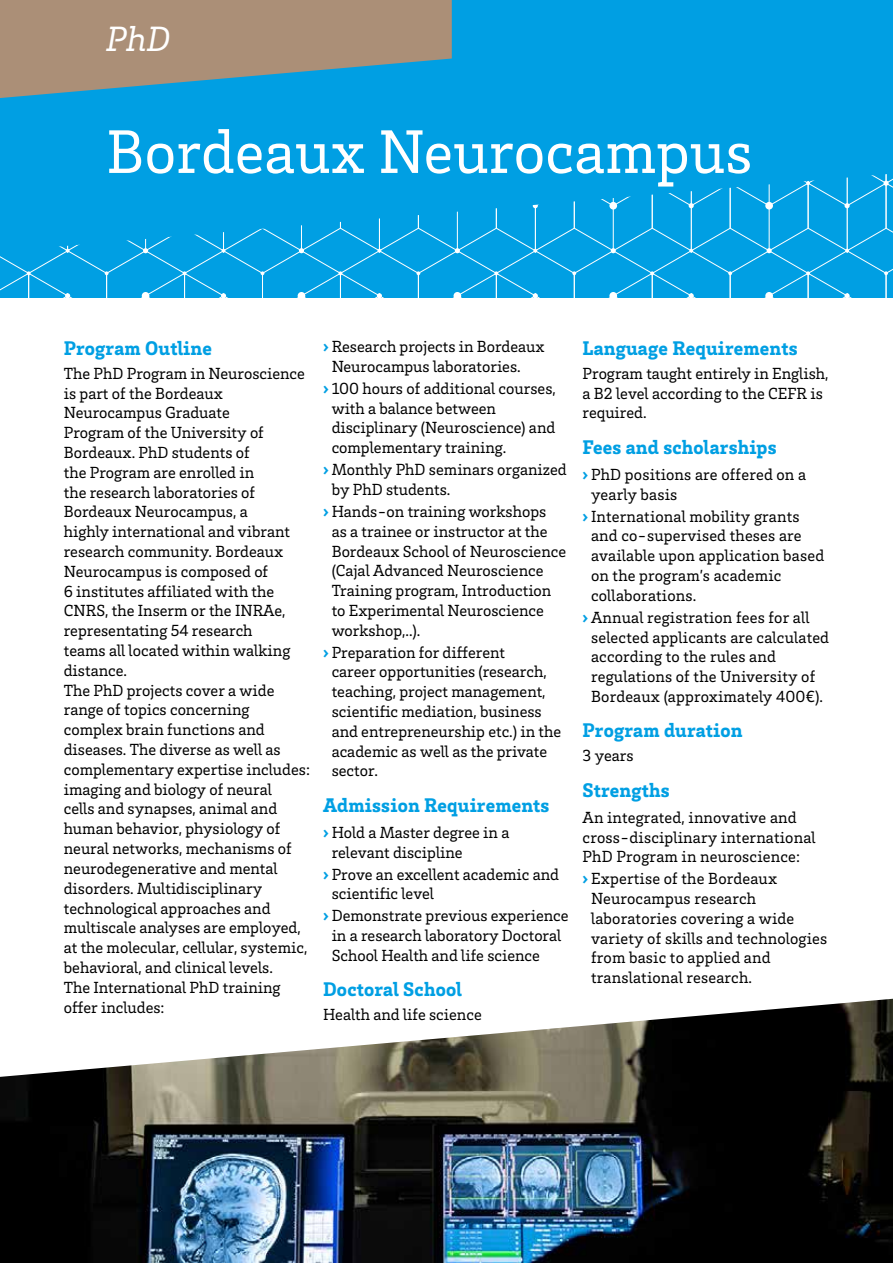
<style>
.page{position:relative;width:893px;height:1263px;background:#fff}
.page>*{position:absolute;margin:0;border:0;box-sizing:border-box;transform-origin:0 0}
.t1{font:63px "Brix Slab";color:#fff}
.t2{font:italic 36px "Brix Slab";color:#fff}
.t3{font:900 20.25px "Brix Slab";letter-spacing:.01em;color:#009fe3}
.t4{font:16.5px/19.8px "Brix Slab";color:#000}
.s1{font-weight:900;color:#009fe3}
</style>
<div class="page">
<img style="left:0;top:1077px;width:893px;height:186px">
<svg style="left:0;top:998px;width:893px;height:79px"></svg>
<div style="left:0;top:0;width:893px;height:298px;background:#009fe3"></div>
<svg style="left:0;top:252px;width:893px;height:46px"></svg>
<svg style="left:59px;top:174px;width:834px;height:78px"></svg>
<svg style="left:0;top:0;width:452px;height:98px"></svg>
<h2 class="t2" style="left:106px;top:15px;width:66px">PhD</h2>
<h1 class="t1" style="left:106px;top:111px;width:648px">Bordeaux Neurocampus</h1>
<p class="t3" style="left:64px;top:335px;width:150px">Program Outline</p>
<p class="t4" style="left:64px;top:363px;width:248px">The PhD Program in Neuroscience is part of the Bordeaux<br>Neurocampus Graduate<br>Program of the University of<br>Bordeaux. PhD students of<br>the Program are enrolled in<br>the research laboratories of<br>Bordeaux Neurocampus, a<br>highly international and vibrant research community. Bordeaux<br>Neurocampus is composed of<br>6 institutes affiliated with the<br>CNRS, the Inserm or the INRAe, representating 54 research<br>teams all located within walking distance.<br>The PhD projects cover a wide range of topics concerning complex brain functions and diseases. The diverse as well as complementary expertise includes: imaging and biology of neural<br>cells and synapses, animal and human behavior, physiology of neural networks, mechanisms of neurodegenerative and mental disorders. Multidisciplinary technological approaches and multiscale analyses are employed, at the molecular, cellular, systemic, behavioral, and clinical levels.<br>The International PhD training offer includes:</p>
<p class="t4" style="left:332px;top:336px;width:215px;text-indent:-8px"><span class="s1">›</span> Research projects in Bordeaux<br>Neurocampus laboratories.</p>
<p class="t4" style="left:332px;top:378px;width:226px;text-indent:-8px"><span class="s1">›</span> 100 hours of additional courses, with a balance between disciplinary (Neuroscience) and complementary training.</p>
<p class="t4" style="left:332px;top:459px;width:237px;text-indent:-8px"><span class="s1">›</span> Monthly PhD seminars organized by PhD students.</p>
<p class="t4" style="left:332px;top:501px;width:236px;text-indent:-8px"><span class="s1">›</span> Hands-on training workshops<br>as a trainee or instructor at the<br>Bordeaux School of Neuroscience (Cajal Advanced Neuroscience<br>Training program, Introduction to Experimental Neuroscience workshop,..).</p>
<p class="t4" style="left:332px;top:641px;width:231px;text-indent:-8px"><span class="s1">›</span> Preparation for different<br>career opportunities (research, teaching, project management, scientific mediation, business and entrepreneurship etc.) in the academic as well as the private sector.</p>
<p class="t3" style="left:323px;top:791px;width:228px">Admission Requirements</p>
<p class="t4" style="left:332px;top:822px;width:179px;text-indent:-8px"><span class="s1">›</span> Hold a Master degree in a relevant discipline</p>
<p class="t4" style="left:332px;top:863px;width:229px;text-indent:-8px"><span class="s1">›</span> Prove an excellent academic and scientific level</p>
<p class="t4" style="left:332px;top:905px;width:238px;text-indent:-8px"><span class="s1">›</span> Demonstrate previous experience in a research laboratory Doctoral<br>School Health and life science</p>
<p class="t3" style="left:323px;top:976px;width:140px">Doctoral School</p>
<p class="t4" style="left:323px;top:1004px;width:160px">Health and life science</p>
<p class="t3" style="left:583px;top:335px;width:216px">Language Requirements</p>
<p class="t4" style="left:583px;top:363px;width:247px">Program taught entirely in English, a B2 level according to the CEFR is required.</p>
<p class="t3" style="left:583px;top:433px;width:196px">Fees and scholarships</p>
<p class="t4" style="left:591px;top:464px;width:216px;text-indent:-8px"><span class="s1">›</span> PhD positions are offered on a yearly basis</p>
<p class="t4" style="left:591px;top:505px;width:235px;text-indent:-8px"><span class="s1">›</span> International mobility grants and co-supervised theses are available upon application based on the program’s academic collaborations.</p>
<p class="t4" style="left:591px;top:607px;width:240px;text-indent:-8px"><span class="s1">›</span> Annual registration fees for all selected applicants are calculated according to the rules and regulations of the University of<br>Bordeaux (approximately 400€).</p>
<p class="t3" style="left:583px;top:717px;width:162px">Program duration</p>
<p class="t4" style="left:583px;top:745px;width:53px">3 years</p>
<p class="t3" style="left:583px;top:776px;width:89px">Strengths</p>
<p class="t4" style="left:583px;top:806px;width:235px">An integrated, innovative and cross-disciplinary international<br>PhD Program in neuroscience:</p>
<p class="t4" style="left:591px;top:868px;width:238px;text-indent:-8px"><span class="s1">›</span> Expertise of the Bordeaux<br>Neurocampus research laboratories covering a wide variety of skills and technologies from basic to applied and translational research.</p>
</div>
